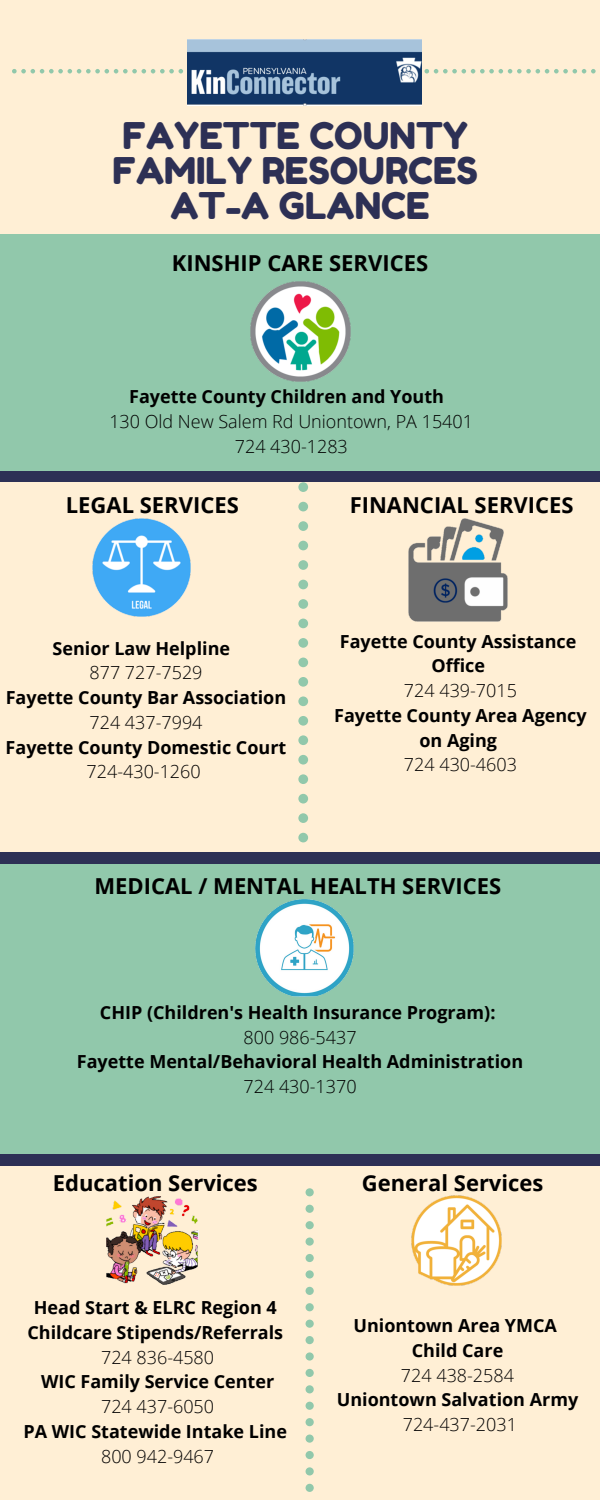
<style>
.page{position:relative;width:600px;height:1500px;background:#fff}
.page>*{position:absolute;margin:0;border:0;box-sizing:border-box;transform-origin:0 0}
.t1{font:36.8px "Fredoka One";color:#2d3055}
.t2{font:700 22px "Open Sans";color:#000}
.t3{font:700 18px/24.8px "Open Sans";color:#000;text-align:center}
.t4{font:300 18px "Open Sans";color:#000}
.s1{font-weight:300}
</style>
<div class="page">
<div style="left:0;top:864px;width:600px;height:291px;background:#91c8ab"></div>
<div style="left:0;top:470px;width:600px;height:12px;background:#2d3055"></div>
<div style="left:0;top:482px;width:600px;height:370px;background:#ffefd5"></div>
<div style="left:0;top:234px;width:600px;height:236px;background:#91c8ab"></div>
<div style="left:0;top:1166px;width:600px;height:334px;background:#ffefd5"></div>
<div style="left:306px;top:1270px;width:8px;height:9px;background:#91c8ab;border-radius:50%"></div>
<div style="left:306px;top:1287px;width:8px;height:8px;background:#91c8ab;border-radius:50%"></div>
<div style="left:306px;top:1254px;width:8px;height:8px;background:#91c8ab;border-radius:50%"></div>
<div style="left:306px;top:1320px;width:8px;height:8px;background:#91c8ab;border-radius:50%"></div>
<svg style="left:306px;top:1188px;width:8px;height:8px"></svg>
<div style="left:306px;top:1336px;width:8px;height:8px;background:#91c8ab;border-radius:50%"></div>
<div style="left:306px;top:1205px;width:8px;height:8px;background:#91c8ab;border-radius:50%"></div>
<div style="left:306px;top:1221px;width:8px;height:8px;background:#91c8ab;border-radius:50%"></div>
<div style="left:306px;top:1238px;width:8px;height:8px;background:#91c8ab;border-radius:50%"></div>
<div style="left:306px;top:1303px;width:8px;height:8px;background:#91c8ab;border-radius:50%"></div>
<div style="left:306px;top:1435px;width:8px;height:8px;background:#91c8ab;border-radius:50%"></div>
<div style="left:306px;top:1451px;width:8px;height:8px;background:#91c8ab;border-radius:50%"></div>
<div style="left:306px;top:1467px;width:8px;height:8px;background:#91c8ab;border-radius:50%"></div>
<div style="left:306px;top:1484px;width:8px;height:8px;background:#91c8ab;border-radius:50%"></div>
<div style="left:306px;top:1418px;width:8px;height:8px;background:#91c8ab;border-radius:50%"></div>
<div style="left:306px;top:1369px;width:8px;height:8px;background:#91c8ab;border-radius:50%"></div>
<div style="left:306px;top:1385px;width:8px;height:8px;background:#91c8ab;border-radius:50%"></div>
<div style="left:306px;top:1352px;width:8px;height:9px;background:#91c8ab;border-radius:50%"></div>
<div style="left:306px;top:1402px;width:8px;height:8px;background:#91c8ab;border-radius:50%"></div>
<div style="left:0;top:0;width:600px;height:234px;background:#ffefd5"></div>
<svg style="left:12px;top:69px;width:171px;height:5px"></svg>
<svg style="left:425px;top:69px;width:171px;height:5px"></svg>
<img style="left:188px;top:40px;width:234px;height:66px">
<img style="left:250px;top:282px;width:100px;height:99px">
<img style="left:93px;top:519px;width:97px;height:97px">
<img style="left:409px;top:519px;width:99px;height:102px">
<div style="left:0;top:852px;width:600px;height:12px;background:#2d3055"></div>
<div style="left:0;top:1154px;width:600px;height:12px;background:#2d3055"></div>
<div style="left:298px;top:580px;width:10px;height:9px;background:#91c8ab;border-radius:50%"></div>
<div style="left:298px;top:599px;width:10px;height:10px;background:#91c8ab;border-radius:50%"></div>
<div style="left:298px;top:560px;width:10px;height:10px;background:#91c8ab;border-radius:50%"></div>
<div style="left:298px;top:638px;width:10px;height:10px;background:#91c8ab;border-radius:50%"></div>
<svg style="left:298px;top:482px;width:10px;height:10px"></svg>
<div style="left:298px;top:658px;width:10px;height:9px;background:#91c8ab;border-radius:50%"></div>
<div style="left:298px;top:502px;width:10px;height:9px;background:#91c8ab;border-radius:50%"></div>
<div style="left:298px;top:521px;width:10px;height:10px;background:#91c8ab;border-radius:50%"></div>
<div style="left:298px;top:541px;width:10px;height:9px;background:#91c8ab;border-radius:50%"></div>
<div style="left:298px;top:619px;width:10px;height:9px;background:#91c8ab;border-radius:50%"></div>
<div style="left:298px;top:774px;width:10px;height:10px;background:#91c8ab;border-radius:50%"></div>
<div style="left:298px;top:794px;width:10px;height:10px;background:#91c8ab;border-radius:50%"></div>
<div style="left:298px;top:813px;width:10px;height:10px;background:#91c8ab;border-radius:50%"></div>
<div style="left:298px;top:833px;width:10px;height:9px;background:#91c8ab;border-radius:50%"></div>
<div style="left:298px;top:755px;width:10px;height:10px;background:#91c8ab;border-radius:50%"></div>
<div style="left:298px;top:696px;width:10px;height:10px;background:#91c8ab;border-radius:50%"></div>
<div style="left:298px;top:716px;width:10px;height:10px;background:#91c8ab;border-radius:50%"></div>
<div style="left:298px;top:677px;width:10px;height:10px;background:#91c8ab;border-radius:50%"></div>
<div style="left:298px;top:735px;width:10px;height:10px;background:#91c8ab;border-radius:50%"></div>
<img style="left:256px;top:899px;width:97px;height:97px">
<img style="left:106px;top:1196px;width:92px;height:89px">
<img style="left:412px;top:1196px;width:89px;height:90px">
<p class="t1" style="left:123px;top:113px;width:347px">FAYETTE COUNTY</p>
<p class="t1" style="left:113px;top:148px;width:367px">FAMILY RESOURCES</p>
<p class="t1" style="left:170px;top:183px;width:261px">AT-A GLANCE</p>
<p class="t2" style="left:172px;top:248px;width:258px">KINSHIP CARE SERVICES</p>
<p class="t3" style="left:129px;top:384px;width:316px">Fayette County Children and Youth</p>
<p class="t4" style="left:109px;top:409px;width:365px">130 Old New Salem Rd Uniontown, PA 15401</p>
<p class="t4" style="left:235px;top:434px;width:115px">724 430-1283</p>
<p class="t2" style="left:66px;top:490px;width:174px">LEGAL SERVICES</p>
<p class="t2" style="left:350px;top:490px;width:225px">FINANCIAL SERVICES</p>
<p class="t3" style="left:53px;top:635px;width:179px">Senior Law Helpline</p>
<p class="t4" style="left:89px;top:660px;width:115px">877 727-7529</p>
<p class="t3" style="left:6px;top:685px;width:282px">Fayette County Bar Association</p>
<p class="t4" style="left:89px;top:710px;width:115px">724 437-7994</p>
<p class="t3" style="left:6px;top:734px;width:282px">Fayette County Domestic Court<br><span class="s1">724-430-1260</span></p>
<p class="t3" style="left:340px;top:628px;width:238px">Fayette County Assistance<br>Office</p>
<p class="t4" style="left:404px;top:678px;width:115px">724 439-7015</p>
<p class="t3" style="left:334px;top:703px;width:254px">Fayette County Area Agency on Aging</p>
<p class="t4" style="left:404px;top:752px;width:115px">724 430-4603</p>
<p class="t2" style="left:95px;top:871px;width:408px">MEDICAL / MENTAL HEALTH SERVICES</p>
<p class="t3" style="left:100px;top:999px;width:397px">CHIP (Children's Health Insurance Program):</p>
<p class="t4" style="left:244px;top:1024px;width:115px">800 986-5437</p>
<p class="t3" style="left:77px;top:1049px;width:448px">Fayette Mental/Behavioral Health Administration</p>
<p class="t4" style="left:244px;top:1074px;width:115px">724 430-1370</p>
<p class="t2" style="left:53px;top:1168px;width:206px">Education Services</p>
<p class="t2" style="left:362px;top:1168px;width:183px">General Services</p>
<p class="t3" style="left:27px;top:1295px;width:257px">Head Start &amp; ELRC Region 4<br>Childcare Stipends/Referrals</p>
<p class="t4" style="left:101px;top:1345px;width:115px">724 836-4580</p>
<p class="t3" style="left:41px;top:1369px;width:235px">WIC Family Service Center</p>
<p class="t4" style="left:101px;top:1394px;width:115px">724 437-6050</p>
<p class="t3" style="left:24px;top:1419px;width:265px">PA WIC Statewide Intake Line</p>
<p class="t4" style="left:101px;top:1444px;width:115px">800 942-9467</p>
<p class="t3" style="left:353px;top:1313px;width:205px">Uniontown Area YMCA</p>
<p class="t3" style="left:412px;top:1338px;width:93px">Child Care</p>
<p class="t4" style="left:401px;top:1363px;width:115px">724 438-2584</p>
<p class="t3" style="left:337px;top:1387px;width:243px">Uniontown Salvation Army</p>
<p class="t4" style="left:403px;top:1412px;width:116px">724-437-2031</p>
</div>
